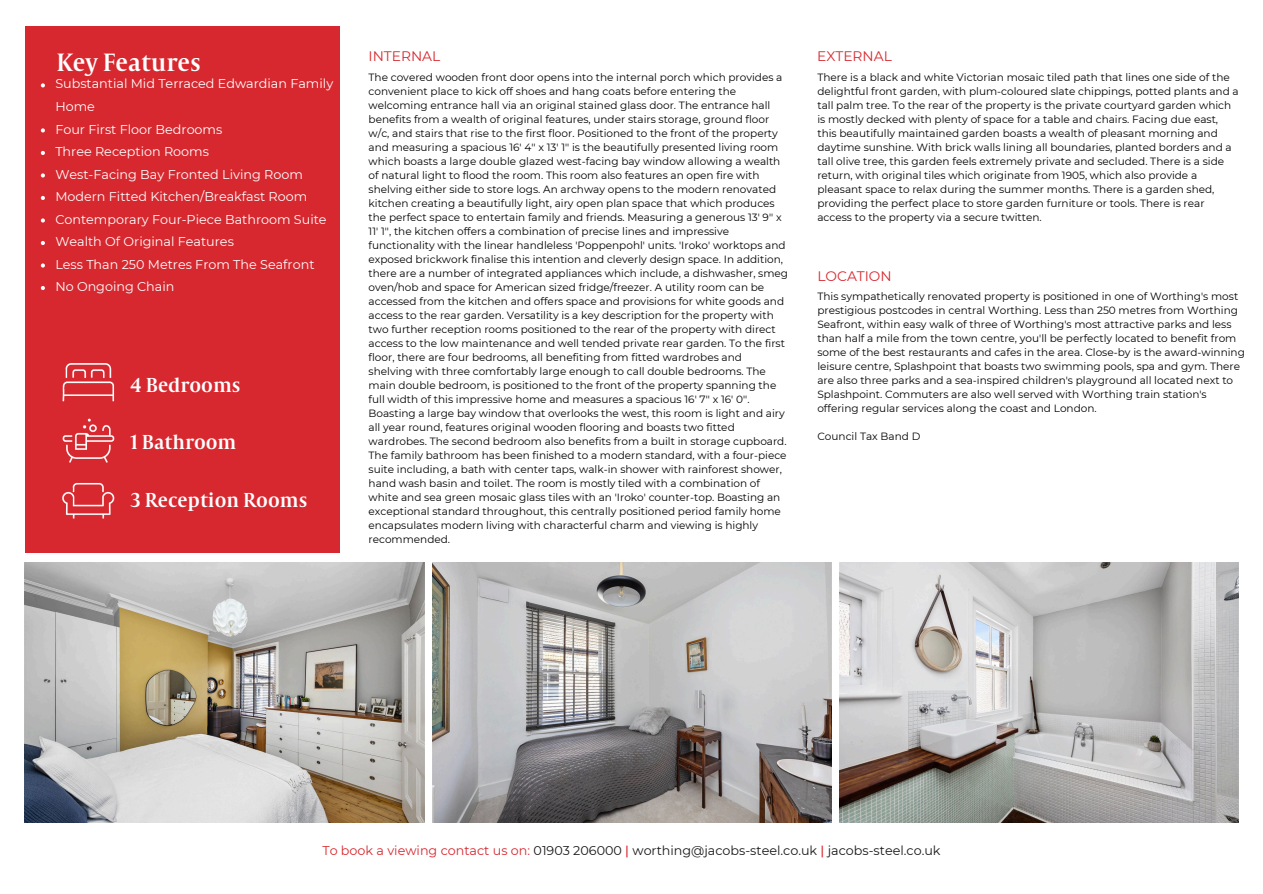
<style>
.page{position:relative;width:1263px;height:894px;background:#fff}
.page>*{position:absolute;margin:0;border:0;box-sizing:border-box;transform-origin:0 0}
.t1{font:27.6px "Capitolium Road";color:#fff}
.t2{font:22.2px "Capitolium Road";color:#fff}
.t3{font:13.8px "Montserrat";color:#d7282f}
.t4{font:12.75px/22.5px "Montserrat";color:#fff}
.t5{font:12.75px "Montserrat";color:#191718}
.t6{font:10.5px/14px "Montserrat";color:#000}
.s1{color:#d7282f}
.s2{font-weight:500;color:#d7282f}
</style>
<div class="page">
<img style="left:25px;top:562px;width:399px;height:260px">
<img style="left:432px;top:562px;width:399px;height:260px">
<img style="left:839px;top:562px;width:400px;height:260px">
<div style="left:25px;top:26px;width:314px;height:526px;background:#d7282f"></div>
<img style="left:62px;top:482px;width:53px;height:37px">
<img style="left:62px;top:418px;width:53px;height:45px">
<img style="left:62px;top:363px;width:53px;height:39px">
<svg style="left:41px;top:83px;width:4px;height:4px"></svg>
<svg style="left:41px;top:128px;width:4px;height:4px"></svg>
<svg style="left:41px;top:151px;width:4px;height:4px"></svg>
<svg style="left:41px;top:173px;width:4px;height:4px"></svg>
<svg style="left:41px;top:196px;width:4px;height:4px"></svg>
<svg style="left:41px;top:218px;width:4px;height:4px"></svg>
<svg style="left:41px;top:241px;width:4px;height:4px"></svg>
<svg style="left:41px;top:263px;width:4px;height:4px"></svg>
<svg style="left:41px;top:286px;width:4px;height:4px"></svg>
<h2 class="t1" style="left:57px;top:53px;width:146px">Key Features</h2>
<p class="t4" style="left:55px;top:73px;width:279px">Substantial Mid Terraced Edwardian Family<br>Home</p>
<p class="t4" style="left:55px;top:118px;width:169px">Four First Floor Bedrooms</p>
<p class="t4" style="left:55px;top:140px;width:155px">Three Reception Rooms</p>
<p class="t4" style="left:55px;top:163px;width:249px">West-Facing Bay Fronted Living Room</p>
<p class="t4" style="left:55px;top:185px;width:253px">Modern Fitted Kitchen/Breakfast Room</p>
<p class="t4" style="left:55px;top:208px;width:273px">Contemporary Four-Piece Bathroom Suite</p>
<p class="t4" style="left:55px;top:230px;width:180px">Wealth Of Original Features</p>
<p class="t4" style="left:55px;top:253px;width:261px">Less Than 250 Metres From The Seafront</p>
<p class="t4" style="left:55px;top:275px;width:121px">No Ongoing Chain</p>
<h2 class="t2" style="left:130px;top:377px;width:112px">4 Bedrooms</h2>
<h2 class="t2" style="left:130px;top:435px;width:108px">1 Bathroom</h2>
<h3 class="t2" style="left:130px;top:492px;width:179px">3 Reception Rooms</h3>
<h3 class="t3" style="left:369px;top:47px;width:73px">INTERNAL</h3>
<p class="t3" style="left:817px;top:47px;width:76px">EXTERNAL</p>
<p class="t6" style="left:369px;top:70px;width:421px">The covered wooden front door opens into the internal porch which provides a convenient place to kick off shoes and hang coats before entering the welcoming entrance hall via an original stained glass door. The entrance hall benefits from a wealth of original features, under stairs storage, ground floor w/c, and stairs that rise to the first floor. Positioned to the front of the property and measuring a spacious 16' 4'' x 13' 1'' is the beautifully presented living room which boasts a large double glazed west-facing bay window allowing a wealth of natural light to flood the room. This room also features an open fire with shelving either side to store logs. An archway opens to the modern renovated kitchen creating a beautifully light, airy open plan space that which produces the perfect space to entertain family and friends. Measuring a generous 13' 9'' x 11' 1'', the kitchen offers a combination of precise lines and impressive functionality with the linear handleless 'Poppenpohl' units. 'Iroko' worktops and exposed brickwork finalise this intention and cleverly design space. In addition, there are a number of integrated appliances which include, a dishwasher, smeg oven/hob and space for American sized fridge/freezer. A utility room can be accessed from the kitchen and offers space and provisions for white goods and access to the rear garden. Versatility is a key description for the property with two further reception rooms positioned to the rear of the property with direct access to the low maintenance and well tended private rear garden. To the first floor, there are four bedrooms, all benefiting from fitted wardrobes and shelving with three comfortably large enough to call double bedrooms. The main double bedroom, is positioned to the front of the property spanning the full width of this impressive home and measures a spacious 16' 7'' x 16' 0''.<br>Boasting a large bay window that overlooks the west, this room is light and airy all year round, features original wooden flooring and boasts two fitted wardrobes. The second bedroom also benefits from a built in storage cupboard.<br>The family bathroom has been finished to a modern standard, with a four-piece suite including, a bath with center taps, walk-in shower with rainforest shower, hand wash basin and toilet. The room is mostly tiled with a combination of white and sea green mosaic glass tiles with an 'Iroko' counter-top. Boasting an exceptional standard throughout, this centrally positioned period family home encapsulates modern living with characterful charm and viewing is highly recommended.</p>
<h3 class="t6" style="left:817px;top:70px;width:423px">There is a black and white Victorian mosaic tiled path that lines one side of the delightful front garden, with plum-coloured slate chippings, potted plants and a tall palm tree. To the rear of the property is the private courtyard garden which is mostly decked with plenty of space for a table and chairs. Facing due east, this beautifully maintained garden boasts a wealth of pleasant morning and daytime sunshine. With brick walls lining all boundaries, planted borders and a tall olive tree, this garden feels extremely private and secluded. There is a side return, with original tiles which originate from 1905, which also provide a pleasant space to relax during the summer months. There is a garden shed, providing the perfect place to store garden furniture or tools. There is rear access to the property via a secure twitten.</h3>
<h4 class="t3" style="left:817px;top:267px;width:76px">LOCATION</h4>
<p class="t6" style="left:817px;top:289px;width:429px">This sympathetically renovated property is positioned in one of Worthing's most prestigious postcodes in central Worthing. Less than 250 metres from Worthing Seafront, within easy walk of three of Worthing's most attractive parks and less than half a mile from the town centre, you'll be perfectly located to benefit from some of the best restaurants and cafes in the area. Close-by is the award-winning leisure centre, Splashpoint that boasts two swimming pools, spa and gym. There are also three parks and a sea-inspired children's playground all located next to Splashpoint. Commuters are also well served with Worthing train station's offering regular services along the coast and London.</p>
<p class="t6" style="left:817px;top:429px;width:104px">Council Tax Band D</p>
<p class="t5" style="left:322px;top:842px;width:620px"><span class="s1">To book a viewing contact us on:</span> 01903 206000 <span class="s2">|</span> worthing@jacobs-steel.co.uk <span class="s2">|</span> jacobs-steel.co.uk</p>
</div>
